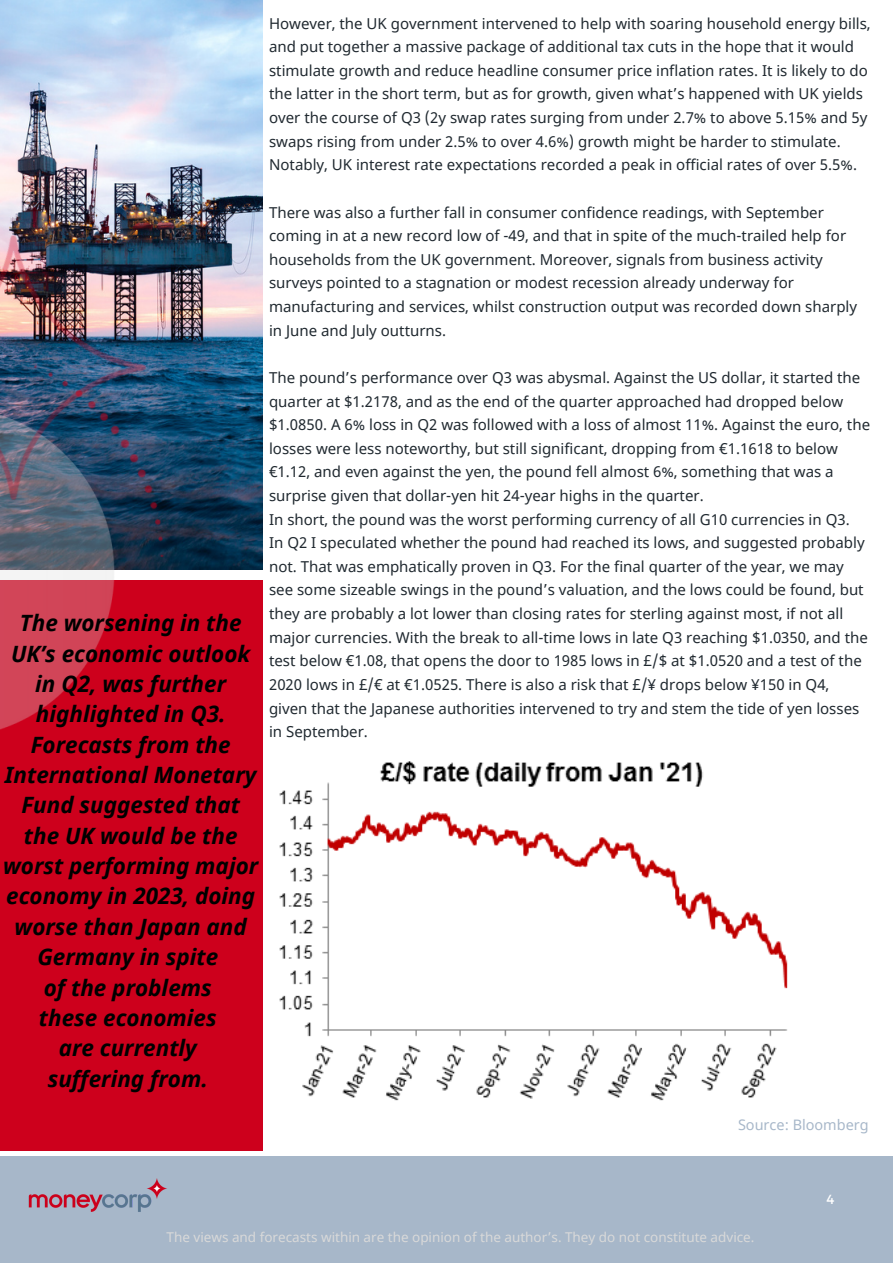
<style>
.page{position:relative;width:893px;height:1264px;background:#fff}
.page>*{position:absolute;margin:0;border:0;box-sizing:border-box;transform-origin:0 0}
.t1{font:italic 700 22.5px/30.3px "Noto Sans";color:#000;text-align:center}
.t2{font:15px/23.5px "Noto Sans";color:#202930}
.t3{font:14.4px "Noto Sans";color:#a7b7c9}
.t4{font:13.5px "Noto Sans";color:#d9d9d9}
.t5{font:13.2px "Montserrat";color:#fff}
</style>
<div class="page">
<div style="left:0;top:580px;width:263px;height:570px;background:#cd001c"></div>
<div style="left:0;top:1156px;width:892px;height:106px;background:#a7b7c9"></div>
<img style="left:279px;top:761px;width:509px;height:340px">
<img style="left:0;top:0;width:263px;height:107px">
<img style="left:0;top:646px;width:97px;height:84px">
<img style="left:0;top:107px;width:263px;height:177px">
<img style="left:0;top:284px;width:263px;height:362px">
<img style="left:28px;top:1178px;width:139px;height:34px">
<p class="t1" style="left:3px;top:607px;width:256px">The worsening in the<br>UK’s economic outlook in Q2, was further highlighted in Q3.<br>Forecasts from the<br>International Monetary<br>Fund suggested that the UK would be the worst performing major economy in 2023, doing worse than Japan and<br>Germany in spite<br>of the problems<br>these economies<br>are currently<br>suffering from.</p>
<p class="t2" style="left:269px;top:11px;width:603px">However, the UK government intervened to help with soaring household energy bills, and put together a massive package of additional tax cuts in the hope that it would stimulate growth and reduce headline consumer price inflation rates. It is likely to do the latter in the short term, but as for growth, given what’s happened with UK yields over the course of Q3 (2y swap rates surging from under 2.7% to above 5.15% and 5y swaps rising from under 2.5% to over 4.6%) growth might be harder to stimulate.<br>Notably, UK interest rate expectations recorded a peak in official rates of over 5.5%.</p>
<p class="t2" style="left:269px;top:200px;width:589px">There was also a further fall in consumer confidence readings, with September coming in at a new record low of -49, and that in spite of the much-trailed help for households from the UK government. Moreover, signals from business activity surveys pointed to a stagnation or modest recession already underway for manufacturing and services, whilst construction output was recorded down sharply in June and July outturns.</p>
<p class="t2" style="left:269px;top:365px;width:602px">The pound’s performance over Q3 was abysmal. Against the US dollar, it started the quarter at $1.2178, and as the end of the quarter approached had dropped below $1.0850. A 6% loss in Q2 was followed with a loss of almost 11%. Against the euro, the losses were less noteworthy, but still significant, dropping from €1.1618 to below €1.12, and even against the yen, the pound fell almost 6%, something that was a surprise given that dollar-yen hit 24-year highs in the quarter.<br>In short, the pound was the worst performing currency of all G10 currencies in Q3.<br>In Q2 I speculated whether the pound had reached its lows, and suggested probably not. That was emphatically proven in Q3. For the final quarter of the year, we may see some sizeable swings in the pound’s valuation, and the lows could be found, but they are probably a lot lower than closing rates for sterling against most, if not all major currencies. With the break to all-time lows in late Q3 reaching $1.0350, and the test below €1.08, that opens the door to 1985 lows in £/$ at $1.0520 and a test of the 2020 lows in £/€ at €1.0525. There is also a risk that £/¥ drops below ¥150 in Q4, given that the Japanese authorities intervened to try and stem the tide of yen losses in September.</p>
<p class="t3" style="left:738px;top:1114px;width:132px">Source: Bloomberg</p>
<p class="t5" style="left:826px;top:1190px;width:9px">4</p>
<p class="t4" style="left:167px;top:1227px;width:589px">The views and forecasts within are the opinion of the author’s. They do not constitute advice.</p>
</div>
